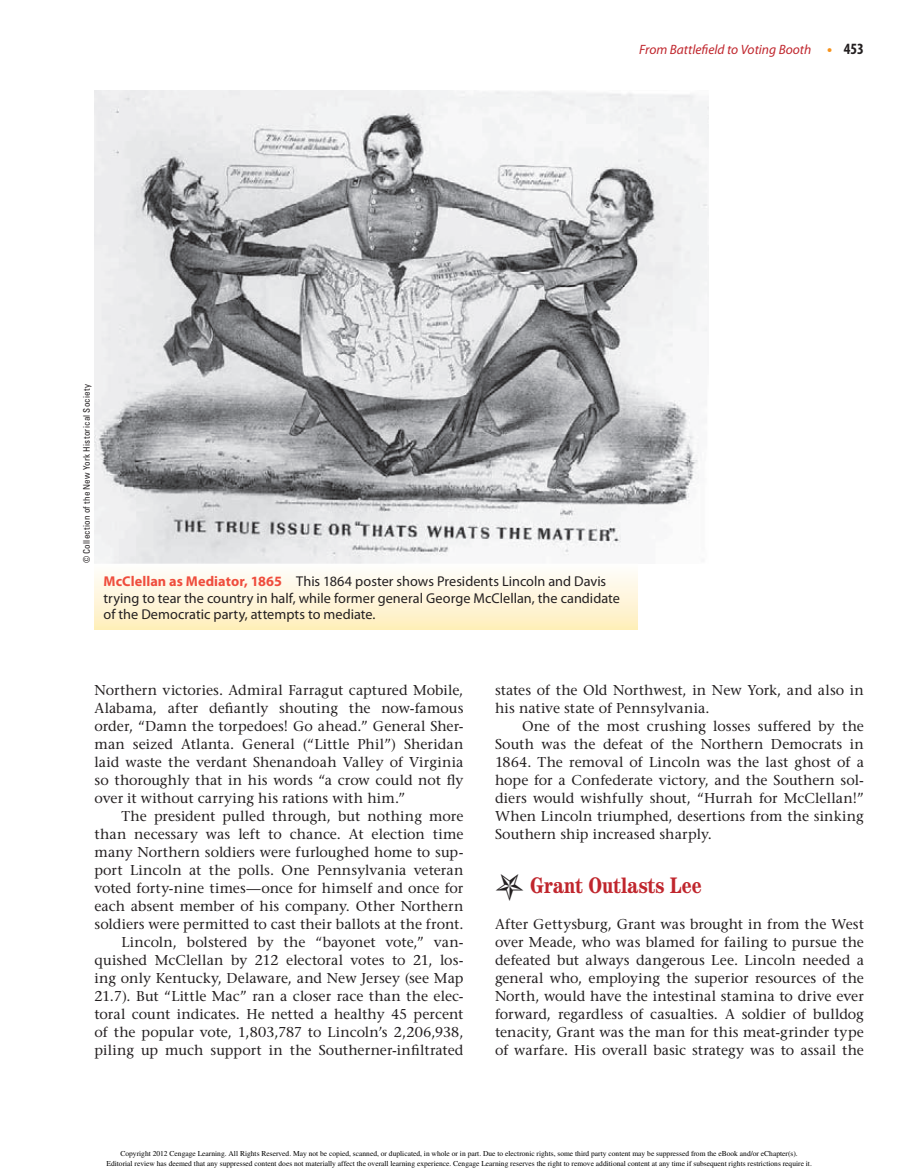
<style>
.page{position:relative;width:918px;height:1175px;background:#fff}
.page>*{position:absolute;margin:0;border:0;box-sizing:border-box;transform-origin:0 0}
.t1{font:700 condensed 22.5px "Century Std";letter-spacing:.005em;color:#c0262d}
.t2{font:500 14.25px/18px "Stone Serif Std";letter-spacing:.005em;color:#231f20;text-align:justify}
.t3{font:14.25px/16.5px "Myriad Pro";color:#231f20}
.t4{font:italic 13.5px "Myriad Pro";color:#c0262d}
.t5{font:condensed 9px "Univers LT Std";letter-spacing:.03em;color:#231f20}
.t6{font:7.5px/9.9px "Times";color:#000;text-align:center}
.s1{font-weight:700;font-style:normal;font-size:15px;color:#f7931d}
.s2{font-weight:700;font-style:normal;font-stretch:condensed;font-size:15.75px;color:#231f20}
.s3{font-weight:700;color:#ef4d3d}
</style>
<div class="page">
<img style="left:94px;top:90px;width:615px;height:473px">
<div style="left:94px;top:563px;width:544px;height:66px;background:linear-gradient(to bottom,#fefeff,#ffefbe)"></div>
<p class="t4" style="left:639px;top:41px;width:226px">From Battlefield to Voting Booth <span class="s1">•</span> <span class="s2">453</span></p>
<p class="t5" style="left:81px;top:563px;width:181px;rotate:-90deg">© Collection of the New York Historical Society</p>
<p class="t3" style="left:104px;top:573px;width:518px"><span class="s3">McClellan as Mediator, 1865</span> This 1864 poster shows Presidents Lincoln and Davis trying to tear the country in half, while former general George McClellan, the candidate of the Democratic party, attempts to mediate.</p>
<p class="t2" style="left:95px;top:681px;width:370px">Northern victories. Admiral Farragut captured Mobile,</p>
<p class="t2" style="left:95px;top:699px;width:371px">Alabama, after defiantly shouting the now-famous</p>
<p class="t2" style="left:95px;top:717px;width:371px">order, “Damn the torpedoes! Go ahead.” General Sher-</p>
<p class="t2" style="left:95px;top:735px;width:370px">man seized Atlanta. General (“Little Phil”) Sheridan</p>
<p class="t2" style="left:95px;top:753px;width:371px">laid waste the verdant Shenandoah Valley of Virginia</p>
<p class="t2" style="left:95px;top:771px;width:370px">so thoroughly that in his words “a crow could not fly</p>
<p class="t2" style="left:95px;top:789px;width:312px">over it without carrying his rations with him.”</p>
<p class="t2" style="left:122px;top:807px;width:343px">The president pulled through, but nothing more</p>
<p class="t2" style="left:95px;top:825px;width:371px">than necessary was left to chance. At election time</p>
<p class="t2" style="left:95px;top:843px;width:371px">many Northern soldiers were furloughed home to sup-</p>
<p class="t2" style="left:95px;top:861px;width:370px">port Lincoln at the polls. One Pennsylvania veteran</p>
<p class="t2" style="left:95px;top:879px;width:370px">voted forty-nine times—once for himself and once for</p>
<p class="t2" style="left:95px;top:897px;width:370px">each absent member of his company. Other Northern</p>
<p class="t2" style="left:95px;top:915px;width:370px">soldiers were permitted to cast their ballots at the front.</p>
<p class="t2" style="left:122px;top:933px;width:344px">Lincoln, bolstered by the “bayonet vote,” van-</p>
<p class="t2" style="left:95px;top:951px;width:371px">quished McClellan by 212 electoral votes to 21, los-</p>
<p class="t2" style="left:95px;top:969px;width:370px">ing only Kentucky, Delaware, and New Jersey (see Map</p>
<p class="t2" style="left:95px;top:987px;width:371px">21.7). But “Little Mac” ran a closer race than the elec-</p>
<p class="t2" style="left:95px;top:1005px;width:371px">toral count indicates. He netted a healthy 45 percent</p>
<p class="t2" style="left:95px;top:1023px;width:371px">of the popular vote, 1,803,787 to Lincoln’s 2,206,938,</p>
<p class="t2" style="left:95px;top:1041px;width:370px">piling up much support in the Southerner-infiltrated</p>
<p class="t2" style="left:495px;top:681px;width:370px">states of the Old Northwest, in New York, and also in</p>
<p class="t2" style="left:495px;top:699px;width:216px">his native state of Pennsylvania.</p>
<p class="t2" style="left:522px;top:717px;width:344px">One of the most crushing losses suffered by the</p>
<p class="t2" style="left:495px;top:735px;width:370px">South was the defeat of the Northern Democrats in</p>
<p class="t2" style="left:495px;top:753px;width:370px">1864. The removal of Lincoln was the last ghost of a</p>
<p class="t2" style="left:495px;top:771px;width:371px">hope for a Confederate victory, and the Southern sol-</p>
<p class="t2" style="left:495px;top:789px;width:370px">diers would wishfully shout, “Hurrah for McClellan!”</p>
<p class="t2" style="left:495px;top:807px;width:370px">When Lincoln triumphed, desertions from the sinking</p>
<p class="t2" style="left:495px;top:825px;width:218px">Southern ship increased sharply.</p>
<p class="t1" style="left:530px;top:872px;width:173px">Grant Outlasts Lee</p>
<p class="t2" style="left:495px;top:915px;width:371px">After Gettysburg, Grant was brought in from the West over Meade, who was blamed for failing to pursue the defeated but always dangerous Lee. Lincoln needed a general who, employing the superior resources of the North, would have the intestinal stamina to drive ever forward, regardless of casualties. A soldier of bulldog tenacity, Grant was the man for this meat-grinder type of warfare. His overall basic strategy was to assail the</p>
<p class="t6" style="left:106px;top:1148px;width:707px">Copyright 2012 Cengage Learning. All Rights Reserved. May not be copied, scanned, or duplicated, in whole or in part. Due to electronic rights, some third party content may be suppressed from the eBook and/or eChapter(s).<br>Editorial review has deemed that any suppressed content does not materially affect the overall learning experience. Cengage Learning reserves the right to remove additional content at any time if subsequent rights restrictions require it.</p>
</div>
